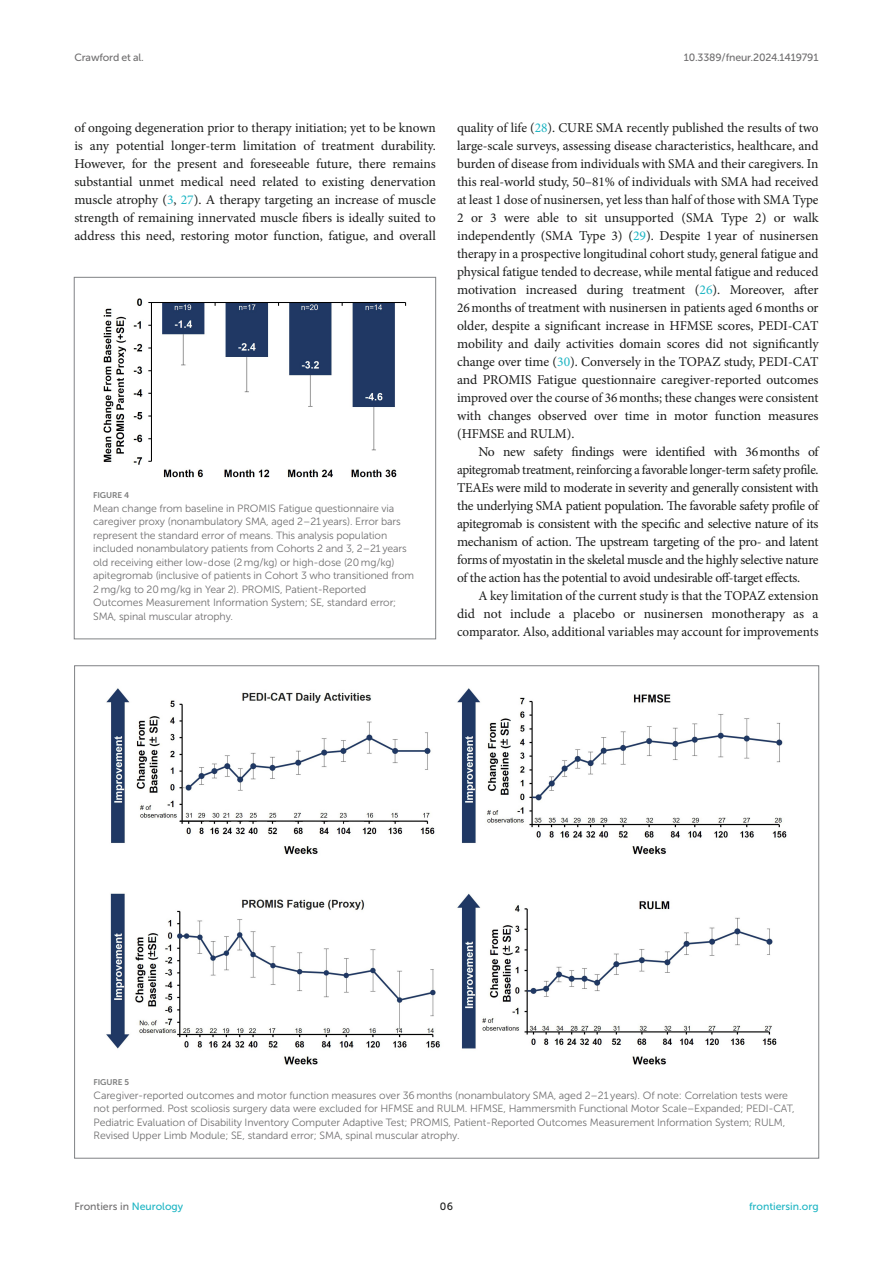
<style>
.page{position:relative;width:893px;height:1263px;background:#fff}
.page>*{position:absolute;margin:0;border:0;box-sizing:border-box;transform-origin:0 0}
.TEXT{font:13.5px/18px "Minion Pro";letter-spacing:-.01em;color:#1b1c1b;text-align:justify}
.FIG_LEG{font:10.5px/13.5px "Museo Sans 300";letter-spacing:-.01em;color:#706f70}
.t1{font:10.5px "Museo Sans 500";letter-spacing:-.015em;color:#706f70}
.t2{font:10.5px "Museo Sans 500";color:#1db5c3}
.t3{font:10.5px "Museo Sans 500";color:#1b1c1b}
.FIG_HD{font:8.25px "Museo Sans 700";letter-spacing:-.01em;color:#7e7f7f}
.s1{color:#1db5c3}
</style>
<div class="page">
<img style="left:103px;top:298px;width:304px;height:180px">
<div style="left:74px;top:277px;width:362px;height:362px;border:1px solid #808285"></div>
<img style="left:106px;top:688px;width:681px;height:377px">
<p class="t1" style="left:74px;top:51px;width:71px">Crawford et al.</p>
<p class="t1" style="left:684px;top:51px;width:136px">10.3389/fneur.2024.1419791</p>
<p class="TEXT" style="left:74px;top:119px;width:363px">of ongoing degeneration prior to therapy initiation; yet to be known is any potential longer-term limitation of treatment durability.<br>However, for the present and foreseeable future, there remains substantial unmet medical need related to existing denervation muscle atrophy (<span class="s1">3</span>, <span class="s1">27</span>). A therapy targeting an increase of muscle strength of remaining innervated muscle fibers is ideally suited to address this need, restoring motor function, fatigue, and overall</p>
<p class="TEXT" style="left:457px;top:119px;width:363px">quality of life (<span class="s1">28</span>). CURE SMA recently published the results of two large-scale surveys, assessing disease characteristics, healthcare, and burden of disease from individuals with SMA and their caregivers. In this real-world study, 50–81% of individuals with SMA had received at least 1 dose of nusinersen, yet less than half of those with SMA Type 2 or 3 were able to sit unsupported (SMA Type 2) or walk independently (SMA Type 3) (<span class="s1">29</span>). Despite 1year of nusinersen therapy in a prospective longitudinal cohort study, general fatigue and physical fatigue tended to decrease, while mental fatigue and reduced motivation increased during treatment (<span class="s1">26</span>). Moreover, after 26months of treatment with nusinersen in patients aged 6months or older, despite a significant increase in HFMSE scores, PEDI-CAT mobility and daily activities domain scores did not significantly change over time (<span class="s1">30</span>). Conversely in the TOPAZ study, PEDI-CAT and PROMIS Fatigue questionnaire caregiver-reported outcomes improved over the course of 36months; these changes were consistent with changes observed over time in motor function measures (HFMSE and RULM).</p>
<p class="TEXT" style="left:457px;top:443px;width:363px;text-indent:21px">No new safety findings were identified with 36months of apitegromab treatment, reinforcing a favorable longer-term safety profile.<br>TEAEs were mild to moderate in severity and generally consistent with the underlying SMA patient population. The favorable safety profile of apitegromab is consistent with the specific and selective nature of its mechanism of action. The upstream targeting of the pro- and latent forms of myostatin in the skeletal muscle and the highly selective nature of the action has the potential to avoid undesirable off-target effects.</p>
<p class="TEXT" style="left:457px;top:587px;width:363px;text-indent:21px">A key limitation of the current study is that the TOPAZ extension did not include a placebo or nusinersen monotherapy as a comparator. Also, additional variables may account for improvements</p>
<p class="FIG_HD" style="left:93px;top:491px;width:37px">FIGURE 4</p>
<p class="FIG_LEG" style="left:93px;top:502px;width:323px">Mean change from baseline in PROMIS Fatigue questionnaire via caregiver proxy (nonambulatory SMA, aged 2–21 years). Error bars represent the standard error of means. This analysis population included nonambulatory patients from Cohorts 2 and 3, 2–21 years old receiving either low-dose (2 mg/kg) or high-dose (20 mg/kg) apitegromab (inclusive of patients in Cohort 3 who transitioned from 2 mg/kg to 20 mg/kg in Year 2). PROMIS, Patient-Reported Outcomes Measurement Information System; SE, standard error; SMA, spinal muscular atrophy.</p>
<p class="FIG_HD" style="left:94px;top:1078px;width:37px">FIGURE 5</p>
<p class="FIG_LEG" style="left:94px;top:1088px;width:703px">Caregiver-reported outcomes and motor function measures over 36 months (nonambulatory SMA, aged 2–21 years). Of note: Correlation tests were not performed. Post scoliosis surgery data were excluded for HFMSE and RULM. HFMSE, Hammersmith Functional Motor Scale–Expanded; PEDI-CAT, Pediatric Evaluation of Disability Inventory Computer Adaptive Test; PROMIS, Patient-Reported Outcomes Measurement Information System; RULM, Revised Upper Limb Module; SE, standard error; SMA, spinal muscular atrophy.</p>
<p class="t1" style="left:74px;top:1200px;width:110px">Frontiers in <span class="s1">Neurology</span></p>
<p class="t3" style="left:440px;top:1200px;width:15px">06</p>
<p class="t2" style="left:749px;top:1200px;width:71px">frontiersin.org</p>
</div>
